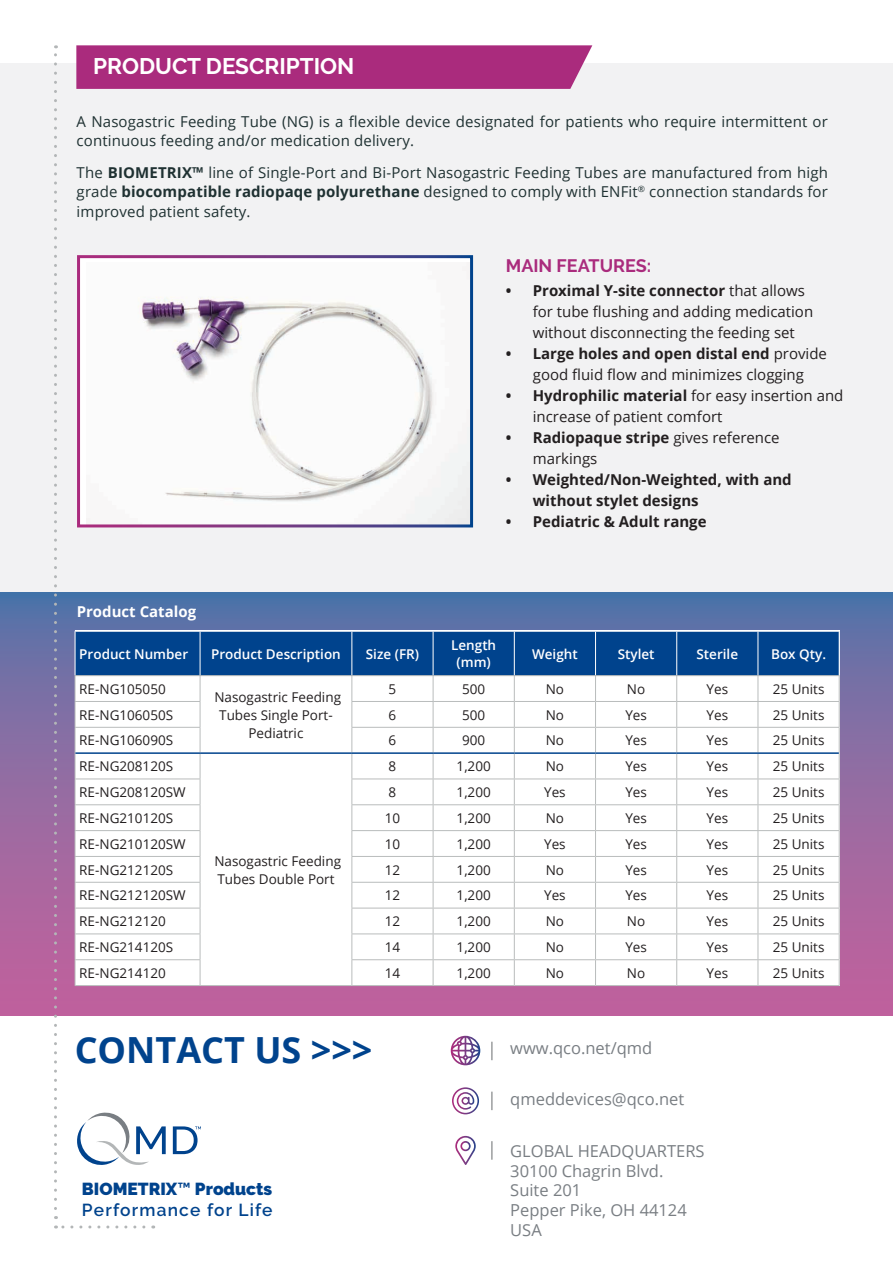
<style>
.page{position:relative;width:893px;height:1263px;background:#fff}
.page>*{position:absolute;margin:0;border:0;box-sizing:border-box;transform-origin:0 0}
.t1{font:700 36px "Open Sans";color:#00438d}
.t2{font:700 22.5px "Raleway";color:#fff}
.t3{font:700 18px "Raleway";color:#aa2b7d}
.t4{font:600 17.4px/20.9px "Raleway";letter-spacing:.07em;color:#00438d}
.t5{font:16.5px/19.8px "Open Sans";color:#797e83}
.t6{font:15px/19.5px "Open Sans";letter-spacing:.01em;color:#1f3132}
.t7{font:15px/21px "Open Sans";color:#231f20}
.t8{font:700 15px/21px "Open Sans";color:#231f20}
.t9{font:700 15px "Open Sans";color:#fff}
.t10{font:13.5px/18px "Open Sans";color:#231f20;text-align:center}
.t11{font:600 13.5px/16.2px "Open Sans";color:#fff;text-align:center}
.s1{font-weight:700}
.s2{font-weight:900}
</style>
<div class="page">
<div style="left:0;top:64px;width:893px;height:528px;background:#f2f2f3"></div>
<svg style="left:0;top:592px;width:893px;height:423px;background:#8a6ba3"></svg>
<hr style="left:200px;top:985px;width:152px;height:1px;background:#b9bcbc">
<hr style="left:75px;top:985px;width:125px;height:1px;background:#b9bcbc">
<svg style="left:75px;top:631px;width:765px;height:354px"></svg>
<hr style="left:352px;top:985px;width:81px;height:1px;background:#b9bcbc">
<hr style="left:433px;top:985px;width:81px;height:1px;background:#b9bcbc">
<hr style="left:514px;top:985px;width:81px;height:1px;background:#b9bcbc">
<hr style="left:595px;top:985px;width:82px;height:1px;background:#b9bcbc">
<hr style="left:677px;top:985px;width:81px;height:1px;background:#b9bcbc">
<hr style="left:758px;top:985px;width:82px;height:1px;background:#b9bcbc">
<hr style="left:75px;top:752px;width:125px;height:2px;background:#00438d">
<hr style="left:352px;top:752px;width:81px;height:2px;background:#00438d">
<hr style="left:433px;top:752px;width:81px;height:2px;background:#00438d">
<hr style="left:514px;top:752px;width:81px;height:2px;background:#00438d">
<hr style="left:595px;top:752px;width:82px;height:2px;background:#00438d">
<hr style="left:677px;top:752px;width:81px;height:2px;background:#00438d">
<hr style="left:758px;top:752px;width:81px;height:2px;background:#00438d">
<hr style="left:200px;top:752px;width:152px;height:2px;background:#00438d">
<svg style="left:491px;top:1042px;width:1px;height:18px"></svg>
<svg style="left:491px;top:1091px;width:1px;height:19px"></svg>
<svg style="left:491px;top:1141px;width:1px;height:19px"></svg>
<svg style="left:451px;top:1036px;width:29px;height:29px"></svg>
<svg style="left:455px;top:1136px;width:21px;height:29px"></svg>
<svg style="left:452px;top:1087px;width:27px;height:27px"></svg>
<div style="left:79px;top:257px;width:393px;height:269px;background:#fff"></div>
<img style="left:86px;top:263px;width:383px;height:260px">
<div style="left:77px;top:255px;width:396px;height:272px;border:3px solid #fff"></div>
<div style="left:76px;top:45px;width:516px;height:44px;background:#aa2b7d"></div>
<svg style="left:56px;top:1225px;width:88px;height:3px"></svg>
<svg style="left:54px;top:45px;width:3px;height:1163px"></svg>
<svg style="left:173px;top:1126px;width:28px;height:28px"></svg>
<svg style="left:77px;top:1112px;width:89px;height:53px"></svg>
<h2 class="t2" style="left:93px;top:54px;width:263px">PRODUCT DESCRIPTION</h2>
<p class="t6" style="left:77px;top:111px;width:753px">A Nasogastric Feeding Tube (NG) is a flexible device designated for patients who require intermittent or continuous feeding and/or medication delivery.</p>
<p class="t6" style="left:77px;top:162px;width:753px;text-align:justify">The <span class="s1">BIOMETRIX™</span> line of Single-Port and Bi-Port Nasogastric Feeding Tubes are manufactured from high grade <span class="s1">biocompatible radiopaqe polyurethane</span> designed to comply with ENFit<sup>®</sup> connection standards for improved patient safety.</p>
<h3 class="t3" style="left:506px;top:255px;width:147px">MAIN FEATURES:</h3>
<p class="t7" style="left:533px;top:280px;width:282px;text-indent:-27px"><span class="s1">• Proximal Y-site connector</span> that allows for tube flushing and adding medication without disconnecting the feeding set</p>
<p class="t7" style="left:506px;top:343px;width:323px;text-align:center"><span class="s1">• Large holes and open distal end</span> provide good fluid flow and minimizes clogging</p>
<p class="t7" style="left:533px;top:385px;width:312px;text-indent:-27px"><span class="s1">• Hydrophilic material</span> for easy insertion and increase of patient comfort</p>
<p class="t7" style="left:533px;top:427px;width:248px;text-indent:-27px"><span class="s1">• Radiopaque stripe</span> gives reference markings</p>
<p class="t8" style="left:533px;top:469px;width:260px;text-indent:-27px">• Weighted/Non-Weighted, with and without stylet designs</p>
<p class="t8" style="left:506px;top:511px;width:202px">• Pediatric &amp; Adult range</p>
<p class="t9" style="left:77px;top:601px;width:121px">Product Catalog</p>
<p class="t11" style="left:79px;top:645px;width:110px">Product Number</p>
<p class="t11" style="left:211px;top:645px;width:131px">Product Description</p>
<p class="t11" style="left:366px;top:645px;width:55px">Size (FR)</p>
<p class="t11" style="left:451px;top:637px;width:47px">Length (mm)</p>
<p class="t11" style="left:532px;top:645px;width:47px">Weight</p>
<p class="t11" style="left:618px;top:645px;width:38px">Stylet</p>
<p class="t11" style="left:696px;top:645px;width:43px">Sterile</p>
<p class="t11" style="left:771px;top:645px;width:56px">Box Qty.</p>
<p class="t10" style="left:79px;top:679px;width:88px">RE-NG105050</p>
<p class="t10" style="left:214px;top:687px;width:128px">Nasogastric Feeding<br>Tubes Single Port-<br>Pediatric</p>
<p class="t10" style="left:389px;top:679px;width:9px">5</p>
<p class="t10" style="left:462px;top:679px;width:25px">500</p>
<p class="t10" style="left:546px;top:679px;width:20px">No</p>
<p class="t10" style="left:627px;top:679px;width:20px">No</p>
<p class="t10" style="left:707px;top:679px;width:23px">Yes</p>
<p class="t10" style="left:773px;top:679px;width:53px">25 Units</p>
<p class="t10" style="left:79px;top:705px;width:95px">RE-NG106050S</p>
<p class="t10" style="left:389px;top:705px;width:9px">6</p>
<p class="t10" style="left:462px;top:705px;width:25px">500</p>
<p class="t10" style="left:546px;top:705px;width:20px">No</p>
<p class="t10" style="left:625px;top:705px;width:23px">Yes</p>
<p class="t10" style="left:707px;top:705px;width:23px">Yes</p>
<p class="t10" style="left:773px;top:705px;width:53px">25 Units</p>
<p class="t10" style="left:79px;top:731px;width:95px">RE-NG106090S</p>
<p class="t10" style="left:389px;top:731px;width:9px">6</p>
<p class="t10" style="left:462px;top:731px;width:25px">900</p>
<p class="t10" style="left:546px;top:731px;width:20px">No</p>
<p class="t10" style="left:625px;top:731px;width:23px">Yes</p>
<p class="t10" style="left:707px;top:731px;width:23px">Yes</p>
<p class="t10" style="left:773px;top:731px;width:53px">25 Units</p>
<p class="t10" style="left:79px;top:757px;width:95px">RE-NG208120S</p>
<p class="t10" style="left:389px;top:757px;width:9px">8</p>
<p class="t10" style="left:457px;top:757px;width:36px">1,200</p>
<p class="t10" style="left:546px;top:757px;width:20px">No</p>
<p class="t10" style="left:625px;top:757px;width:23px">Yes</p>
<p class="t10" style="left:707px;top:757px;width:23px">Yes</p>
<p class="t10" style="left:773px;top:757px;width:53px">25 Units</p>
<p class="t10" style="left:79px;top:783px;width:108px">RE-NG208120SW</p>
<p class="t10" style="left:389px;top:783px;width:9px">8</p>
<p class="t10" style="left:457px;top:783px;width:36px">1,200</p>
<p class="t10" style="left:544px;top:783px;width:23px">Yes</p>
<p class="t10" style="left:625px;top:783px;width:23px">Yes</p>
<p class="t10" style="left:707px;top:783px;width:23px">Yes</p>
<p class="t10" style="left:773px;top:783px;width:53px">25 Units</p>
<p class="t10" style="left:79px;top:809px;width:95px">RE-NG210120S</p>
<p class="t10" style="left:385px;top:809px;width:17px">10</p>
<p class="t10" style="left:457px;top:809px;width:36px">1,200</p>
<p class="t10" style="left:546px;top:809px;width:20px">No</p>
<p class="t10" style="left:625px;top:809px;width:23px">Yes</p>
<p class="t10" style="left:707px;top:809px;width:23px">Yes</p>
<p class="t10" style="left:773px;top:809px;width:53px">25 Units</p>
<p class="t10" style="left:79px;top:834px;width:108px">RE-NG210120SW</p>
<p class="t10" style="left:385px;top:834px;width:17px">10</p>
<p class="t10" style="left:457px;top:834px;width:36px">1,200</p>
<p class="t10" style="left:544px;top:834px;width:23px">Yes</p>
<p class="t10" style="left:625px;top:834px;width:23px">Yes</p>
<p class="t10" style="left:707px;top:834px;width:23px">Yes</p>
<p class="t10" style="left:773px;top:834px;width:53px">25 Units</p>
<p class="t10" style="left:79px;top:860px;width:95px">RE-NG212120S</p>
<p class="t10" style="left:385px;top:860px;width:17px">12</p>
<p class="t10" style="left:457px;top:860px;width:36px">1,200</p>
<p class="t10" style="left:546px;top:860px;width:20px">No</p>
<p class="t10" style="left:625px;top:860px;width:23px">Yes</p>
<p class="t10" style="left:707px;top:860px;width:23px">Yes</p>
<p class="t10" style="left:773px;top:860px;width:53px">25 Units</p>
<p class="t10" style="left:79px;top:886px;width:108px">RE-NG212120SW</p>
<p class="t10" style="left:385px;top:886px;width:17px">12</p>
<p class="t10" style="left:457px;top:886px;width:36px">1,200</p>
<p class="t10" style="left:544px;top:886px;width:23px">Yes</p>
<p class="t10" style="left:625px;top:886px;width:23px">Yes</p>
<p class="t10" style="left:707px;top:886px;width:23px">Yes</p>
<p class="t10" style="left:773px;top:886px;width:53px">25 Units</p>
<p class="t10" style="left:79px;top:912px;width:88px">RE-NG212120</p>
<p class="t10" style="left:385px;top:912px;width:17px">12</p>
<p class="t10" style="left:457px;top:912px;width:36px">1,200</p>
<p class="t10" style="left:546px;top:912px;width:20px">No</p>
<p class="t10" style="left:627px;top:912px;width:20px">No</p>
<p class="t10" style="left:707px;top:912px;width:23px">Yes</p>
<p class="t10" style="left:773px;top:912px;width:53px">25 Units</p>
<p class="t10" style="left:79px;top:938px;width:95px">RE-NG214120S</p>
<p class="t10" style="left:385px;top:938px;width:17px">14</p>
<p class="t10" style="left:457px;top:938px;width:36px">1,200</p>
<p class="t10" style="left:546px;top:938px;width:20px">No</p>
<p class="t10" style="left:625px;top:938px;width:23px">Yes</p>
<p class="t10" style="left:707px;top:938px;width:23px">Yes</p>
<p class="t10" style="left:773px;top:938px;width:53px">25 Units</p>
<p class="t10" style="left:79px;top:963px;width:88px">RE-NG214120</p>
<p class="t10" style="left:385px;top:963px;width:17px">14</p>
<p class="t10" style="left:457px;top:963px;width:36px">1,200</p>
<p class="t10" style="left:546px;top:963px;width:20px">No</p>
<p class="t10" style="left:627px;top:963px;width:20px">No</p>
<p class="t10" style="left:707px;top:963px;width:23px">Yes</p>
<p class="t10" style="left:773px;top:963px;width:53px">25 Units</p>
<p class="t10" style="left:214px;top:851px;width:128px;text-align:left">Nasogastric Feeding<br>Tubes Double Port</p>
<h1 class="t1" style="left:75px;top:1024px;width:299px">CONTACT US &gt;&gt;&gt;</h1>
<p class="t4" style="left:82px;top:1178px;width:192px"><span class="s2">BIOMETRIX</span>™ <span class="s2">Products<br></span>Performance for Life</p>
<p class="t5" style="left:510px;top:1038px;width:144px">www.qco.net/qmd</p>
<p class="t5" style="left:510px;top:1089px;width:175px">qmeddevices@qco.net</p>
<p class="t5" style="left:510px;top:1140px;width:196px">GLOBAL HEADQUARTERS<br>30100 Chagrin Blvd.<br>Suite 201<br>Pepper Pike, OH 44124<br>USA</p>
</div>
